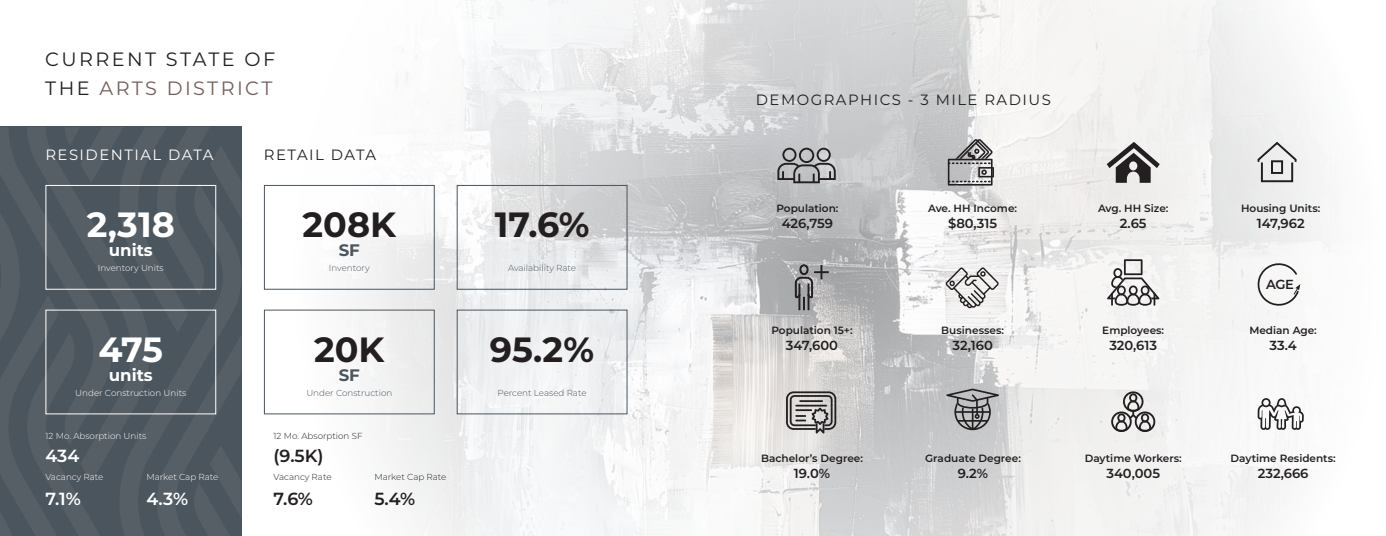
<style>
.page{position:relative;width:1386px;height:536px;background:#fff}
.page>*{position:absolute;margin:0;border:0;box-sizing:border-box;transform-origin:0 0}
.t1{font:700 35px "Montserrat";color:#231f20}
.t2{font:700 35px "Montserrat";letter-spacing:-.01em;color:#fff}
.Heading_3{font:19.25px "Montserrat";letter-spacing:.125em;color:#735e5b}
.Heading_3-2{font:19.25px "Montserrat";letter-spacing:.125em;color:#231f20}
.t3{font:600 17.5px "Montserrat";color:#231f20}
.t4{font:600 17.5px "Montserrat";color:#fff}
.t5{font:700 16.62px "Montserrat";color:#fff}
.t6{font:700 16.62px "Montserrat";color:#4b555e}
.t7{font:14.88px "Montserrat";letter-spacing:.1em;color:#231f20}
.t8{font:14.88px "Montserrat";letter-spacing:.1em;color:#fff}
.t9{font:600 13.12px "Montserrat";color:#231f20}
.t10{font:600 10.5px "Montserrat";color:#231f20}
.t11{font:300 8.75px "Montserrat";color:#fff}
.t12{font:300 8.75px "Montserrat";color:#4b555e}
.t13{font:300 8.75px "Montserrat";color:#231f20}
.s1{color:#231f20}
</style>
<div class="page">
<img style="left:291px;top:0;width:1039px;height:536px">
<svg style="left:0;top:127px;width:242px;height:409px;background:#515a62"></svg>
<div style="left:45px;top:185px;width:171px;height:104px;border:1px solid #fff"></div>
<div style="left:264px;top:185px;width:171px;height:104px;border:1px solid #4b555e"></div>
<div style="left:457px;top:185px;width:170px;height:104px;border:1px solid #4b555e"></div>
<div style="left:264px;top:309px;width:171px;height:105px;border:1px solid #4b555e"></div>
<svg style="left:777px;top:148px;width:59px;height:35px;background:#969698"></svg>
<svg style="left:1107px;top:259px;width:52px;height:46px"></svg>
<svg style="left:945px;top:267px;width:54px;height:41px"></svg>
<svg style="left:1254px;top:259px;width:46px;height:50px"></svg>
<svg style="left:786px;top:391px;width:50px;height:42px;background:#969393"></svg>
<svg style="left:946px;top:388px;width:53px;height:42px;background:#979798"></svg>
<svg style="left:1107px;top:142px;width:53px;height:41px"></svg>
<svg style="left:948px;top:139px;width:46px;height:46px;background:#9f9e9f"></svg>
<svg style="left:1111px;top:391px;width:44px;height:41px"></svg>
<svg style="left:1258px;top:398px;width:46px;height:31px"></svg>
<svg style="left:794px;top:264px;width:35px;height:46px;background:#949495"></svg>
<svg style="left:1257px;top:141px;width:40px;height:41px"></svg>
<p class="Heading_3-2" style="left:45px;top:45px;width:232px">CURRENT STATE OF</p>
<p class="Heading_3" style="left:45px;top:75px;width:229px"><span class="s1">THE</span> ARTS DISTRICT</p>
<p class="t8" style="left:45px;top:145px;width:170px">RESIDENTIAL DATA</p>
<p class="t7" style="left:264px;top:145px;width:114px">RETAIL DATA</p>
<p class="t2" style="left:87px;top:199px;width:90px">2,318</p>
<p class="t5" style="left:109px;top:238px;width:45px">units</p>
<p class="t11" style="left:98px;top:262px;width:67px">Inventory Units</p>
<p class="t2" style="left:99px;top:324px;width:66px">475</p>
<p class="t5" style="left:109px;top:363px;width:45px">units</p>
<p class="t11" style="left:75px;top:386px;width:113px">Under Construction Units</p>
<p class="t1" style="left:303px;top:199px;width:95px">208K</p>
<p class="t6" style="left:339px;top:238px;width:23px">SF</p>
<p class="t12" style="left:329px;top:262px;width:42px">Inventory</p>
<p class="t1" style="left:314px;top:324px;width:72px">20K</p>
<p class="t6" style="left:339px;top:363px;width:23px">SF</p>
<p class="t12" style="left:306px;top:386px;width:87px">Under Construction</p>
<p class="t11" style="left:45px;top:430px;width:102px">12 Mo. Absorption Units</p>
<p class="t13" style="left:274px;top:430px;width:91px">12 Mo. Absorption SF</p>
<p class="t4" style="left:45px;top:443px;width:35px">434</p>
<p class="t3" style="left:274px;top:443px;width:52px">(9.5K)</p>
<p class="t4" style="left:45px;top:486px;width:37px">7.1%</p>
<p class="t4" style="left:146px;top:486px;width:43px">4.3%</p>
<p class="t3" style="left:274px;top:486px;width:41px">7.6%</p>
<p class="t3" style="left:374px;top:486px;width:42px">5.4%</p>
<p class="t11" style="left:45px;top:471px;width:60px">Vacancy Rate</p>
<p class="t11" style="left:146px;top:471px;width:74px">Market Cap Rate</p>
<p class="t13" style="left:274px;top:471px;width:60px">Vacancy Rate</p>
<p class="t13" style="left:374px;top:471px;width:74px">Market Cap Rate</p>
<p class="t1" style="left:495px;top:199px;width:96px">17.6%</p>
<p class="t12" style="left:508px;top:262px;width:70px">Availability Rate</p>
<p class="t1" style="left:490px;top:324px;width:106px">95.2%</p>
<p class="t12" style="left:498px;top:386px;width:91px">Percent Leased Rate</p>
<p class="t7" style="left:756px;top:89px;width:297px">DEMOGRAPHICS - 3 MILE RADIUS</p>
<p class="t10" style="left:776px;top:201px;width:64px">Population:</p>
<p class="t9" style="left:782px;top:214px;width:53px">426,759</p>
<p class="t10" style="left:928px;top:201px;width:90px">Ave. HH Income:</p>
<p class="t9" style="left:948px;top:214px;width:51px">$80,315</p>
<p class="t10" style="left:1098px;top:201px;width:72px">Avg. HH Size:</p>
<p class="t9" style="left:1120px;top:214px;width:28px">2.65</p>
<p class="t10" style="left:1241px;top:201px;width:81px">Housing Units:</p>
<p class="t9" style="left:1257px;top:214px;width:49px">147,962</p>
<p class="t10" style="left:771px;top:323px;width:83px">Population 15+:</p>
<p class="t9" style="left:786px;top:336px;width:54px">347,600</p>
<p class="t10" style="left:941px;top:323px;width:64px">Businesses:</p>
<p class="t9" style="left:952px;top:336px;width:42px">32,160</p>
<p class="t10" style="left:1102px;top:323px;width:63px">Employees:</p>
<p class="t9" style="left:1109px;top:336px;width:49px">320,613</p>
<p class="t9" style="left:1266px;top:275px;width:29px">AGE</p>
<p class="t10" style="left:1249px;top:323px;width:69px">Median Age:</p>
<p class="t9" style="left:1270px;top:336px;width:29px">33.4</p>
<p class="t10" style="left:761px;top:450px;width:103px">Bachelor’s Degree:</p>
<p class="t9" style="left:794px;top:463px;width:38px">19.0%</p>
<p class="t10" style="left:925px;top:450px;width:97px">Graduate Degree:</p>
<p class="t9" style="left:958px;top:463px;width:32px">9.2%</p>
<p class="t10" style="left:1085px;top:450px;width:99px">Daytime Workers:</p>
<p class="t9" style="left:1106px;top:463px;width:55px">340,005</p>
<p class="t10" style="left:1231px;top:450px;width:107px">Daytime Residents:</p>
<p class="t9" style="left:1258px;top:463px;width:52px">232,666</p>
</div>
